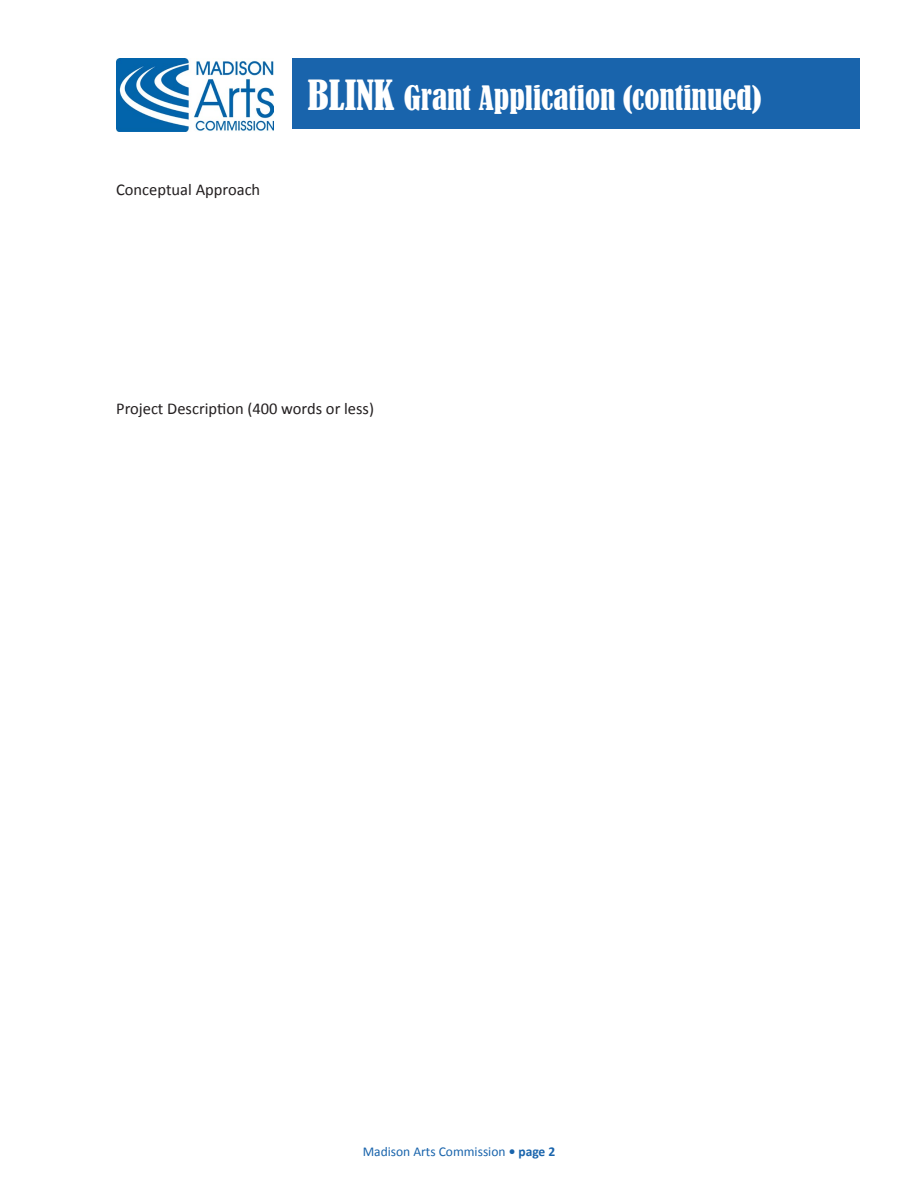
<style>
.page{position:relative;width:918px;height:1188px;background:#fff}
.page>*{position:absolute;margin:0;border:0;box-sizing:border-box;transform-origin:0 0}
.t1{font:condensed 31.5px "Bernard";color:#fff}
.t2{font:16.5px "Calibri";color:#231f20}
.t3{font:13.5px "Calibri";color:#1964ac}
.s1{font-size:39px}
.s2{font-weight:700}
</style>
<div class="page">
<img style="left:116px;top:59px;width:158px;height:72px">
<div style="left:292px;top:58px;width:568px;height:71px;background:#1964ac"></div>
<p class="t2" style="left:116px;top:183px;width:146px">Conceptual Approach</p>
<h1 class="t1" style="left:308px;top:80px;width:455px"><span class="s1">BLINK</span> Grant Application (continued)</h1>
<p class="t2" style="left:116px;top:402px;width:259px">Project Description (400 words or less)</p>
<p class="t3" style="left:363px;top:1146px;width:194px">Madison Arts Commission <span class="s2">• page 2</span></p>
</div>
